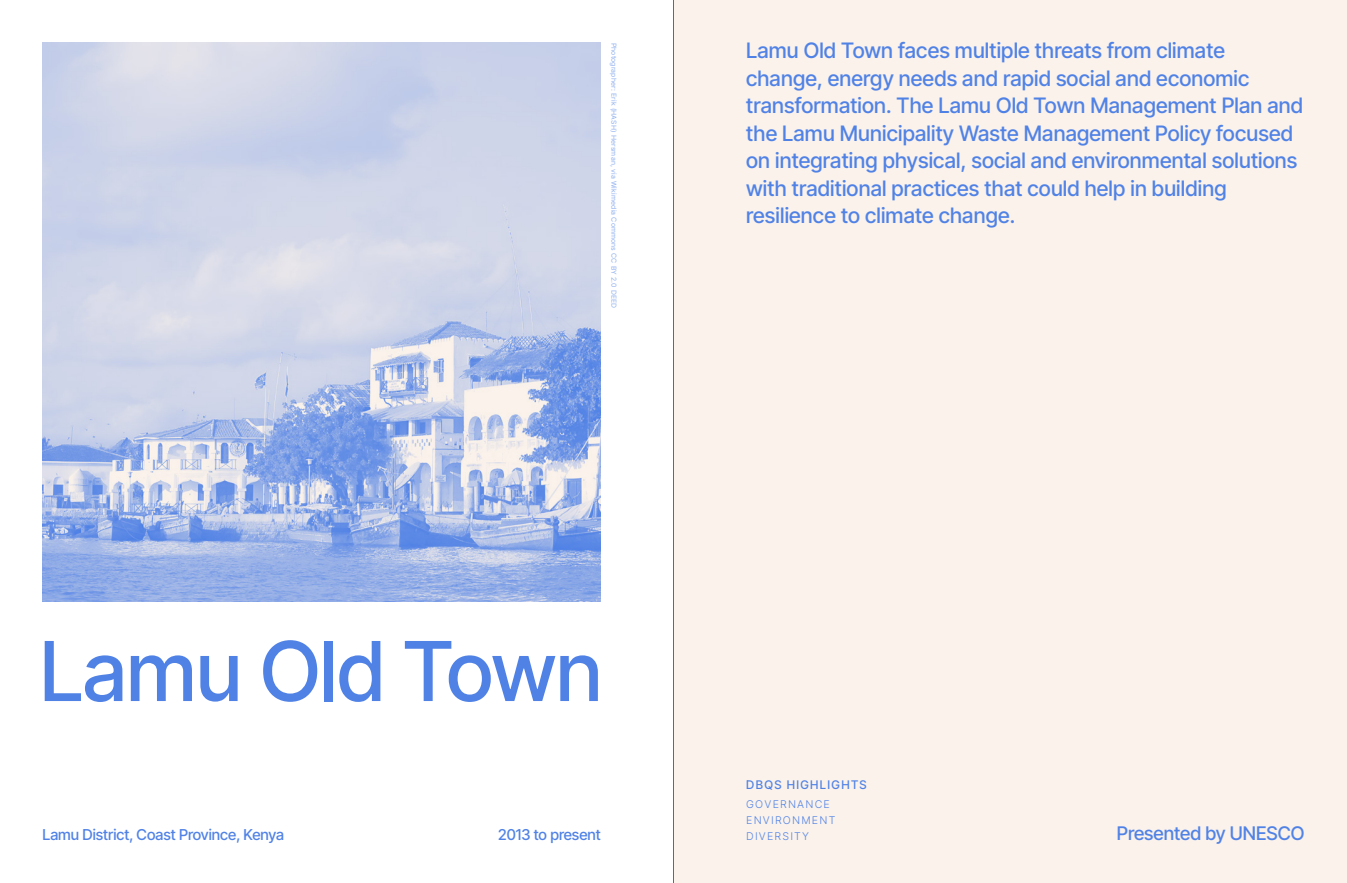
<style>
.page{position:relative;width:1347px;height:883px;background:#fff}
.page>*{position:absolute;margin:0;border:0;box-sizing:border-box;transform-origin:0 0}
.t1{font:500 82.5px "Inter Tight";color:#5082e6}
.t2{font:500 21.25px/27.5px "Inter Tight";letter-spacing:.01em;color:#5082e6}
.t3{font:500 18.75px "Inter Tight";color:#5082e6}
.t4{font:500 15px "Inter Tight";color:#5082e6}
.t5{font:500 11.88px "Inter Tight";letter-spacing:.115em;color:#5082e6}
.t6{font:10.62px/16px "Inter";letter-spacing:.11em;color:#5082e6}
.t7{font:6.88px "Inter";letter-spacing:.02em;color:#8daeef}
</style>
<div class="page">
<div style="left:673px;top:0;width:673px;height:882px;background:#faf2eb"></div>
<img style="left:43px;top:43px;width:558px;height:558px">
<hr style="left:673px;top:0;width:1px;height:882px;background:#16232c">
<p class="t7" style="left:619px;top:43px;width:267px;rotate:90deg">Photographer: Erik (HASH) Hersman, via Wikimedia Commons CC BY 2.0 DEED</p>
<p class="t2" style="left:746px;top:36px;width:558px">Lamu Old Town faces multiple threats from climate change, energy needs and rapid social and economic transformation. The Lamu Old Town Management Plan and the Lamu Municipality Waste Management Policy focused on integrating physical, social and environmental solutions with traditional practices that could help in building resilience to climate change.</p>
<h1 class="t1" style="left:40px;top:610px;width:564px">Lamu Old Town</h1>
<p class="t4" style="left:43px;top:823px;width:243px">Lamu District, Coast Province, Kenya</p>
<p class="t4" style="left:498px;top:823px;width:104px">2013 to present</p>
<p class="t5" style="left:746px;top:775px;width:122px">DBQS HIGHLIGHTS</p>
<p class="t6" style="left:746px;top:796px;width:91px">GOVERNANCE<br>ENVIRONMENT<br>DIVERSITY</p>
<p class="t3" style="left:1116px;top:819px;width:189px">Presented by UNESCO</p>
</div>
